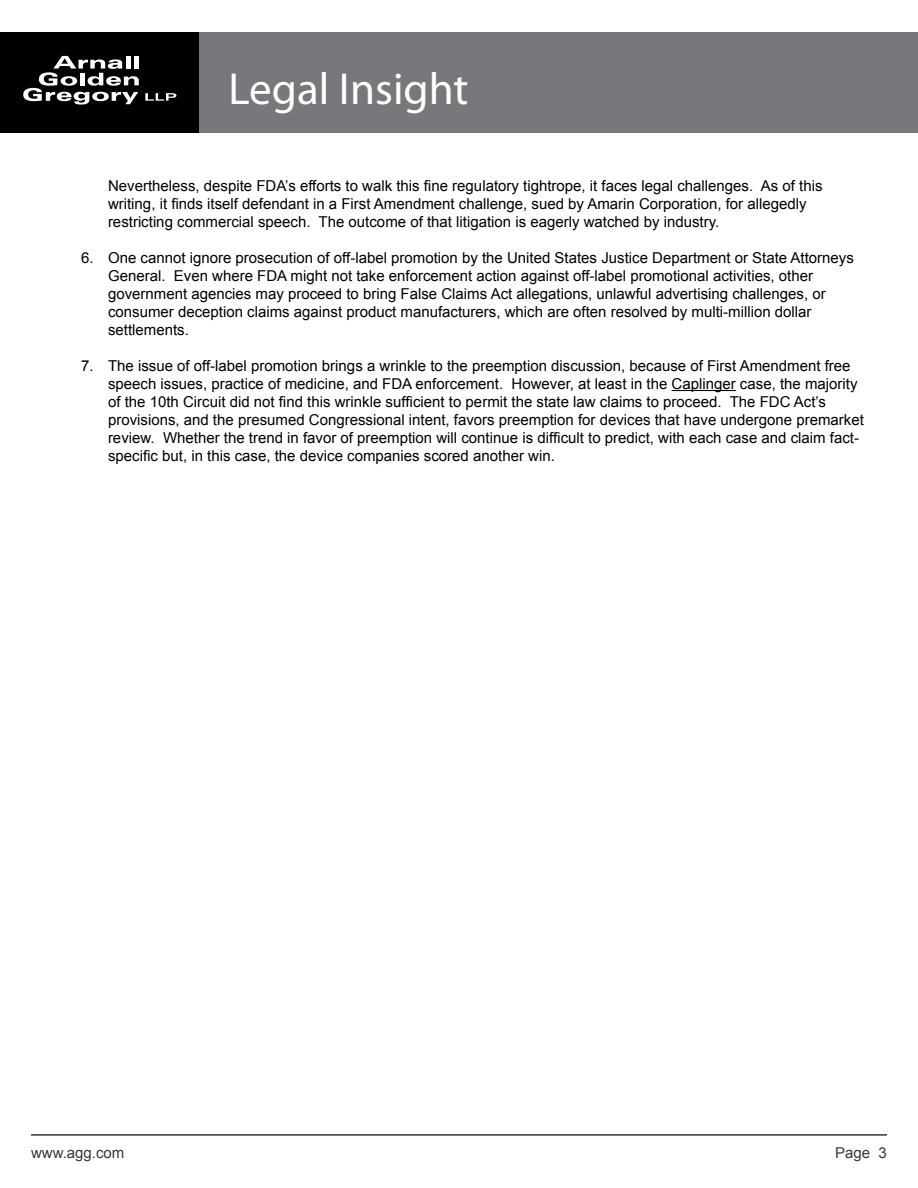
<style>
.page{position:relative;width:918px;height:1188px;background:#fff}
.page>*{position:absolute;margin:0;border:0;box-sizing:border-box;transform-origin:0 0}
.t1{font:45px "Myriad Pro";color:#fff}
.t2{font:15px/18px "Arial";color:#000}
.t3{font:15px "Arial";color:#383839}
</style>
<div class="page">
<div style="left:0;top:32px;width:200px;height:101px;background:#000"></div>
<svg style="left:23px;top:56px;width:116px;height:49px"></svg>
<svg style="left:145px;top:93px;width:31px;height:8px"></svg>
<div style="left:200px;top:32px;width:718px;height:101px;background:#77787b"></div>
<hr style="left:31px;top:1134px;width:856px;height:2px;background:#383839">
<hr style="left:672px;top:390px;width:64px;height:1px;background:#000">
<h1 class="t1" style="left:229px;top:61px;width:241px">Legal Insight</h1>
<p class="t2" style="left:108px;top:177px;width:716px">Nevertheless, despite FDA’s efforts to walk this fine regulatory tightrope, it faces legal challenges. As of this writing, it finds itself defendant in a First Amendment challenge, sued by Amarin Corporation, for allegedly restricting commercial speech. The outcome of that litigation is eagerly watched by industry.</p>
<p class="t2" style="left:108px;top:249px;width:747px;text-indent:-27px">6. One cannot ignore prosecution of off-label promotion by the United States Justice Department or State Attorneys General. Even where FDA might not take enforcement action against off-label promotional activities, other government agencies may proceed to bring False Claims Act allegations, unlawful advertising challenges, or consumer deception claims against product manufacturers, which are often resolved by multi-million dollar settlements.</p>
<p class="t2" style="left:108px;top:357px;width:757px;text-indent:-27px">7. The issue of off-label promotion brings a wrinkle to the preemption discussion, because of First Amendment free speech issues, practice of medicine, and FDA enforcement. However, at least in the Caplinger case, the majority of the 10th Circuit did not find this wrinkle sufficient to permit the state law claims to proceed. The FDC Act’s provisions, and the presumed Congressional intent, favors preemption for devices that have undergone premarket review. Whether the trend in favor of preemption will continue is difficult to predict, with each case and claim fact&shy;specific but, in this case, the device companies scored another win.</p>
<p class="t3" style="left:31px;top:1142px;width:95px">www.agg.com</p>
<p class="t3" style="left:835px;top:1142px;width:53px">Page 3</p>
</div>
